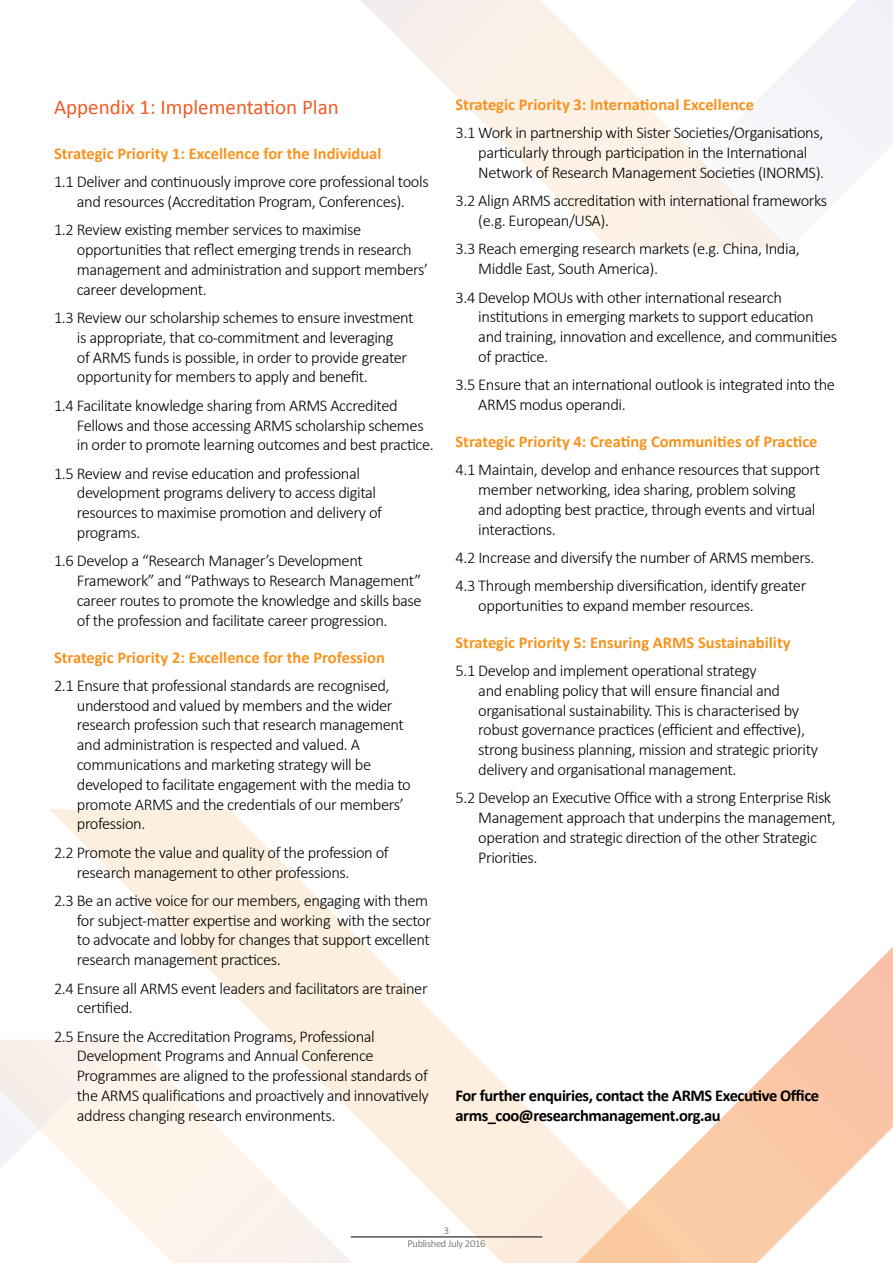
<style>
.page{position:relative;width:893px;height:1263px;background:#fff}
.page>*{position:absolute;margin:0;border:0;box-sizing:border-box;transform-origin:0 0}
.t1{font:21px "Calibri";color:#f15a24}
.t2{font:300 16.5px/19.8px "Calibri";letter-spacing:-.025em;color:#000}
.t3{font:700 16.5px "Calibri";color:#f7931e}
.t4{font:700 16.5px/19.8px "Calibri";letter-spacing:-.025em;color:#000}
.t5{font:300 10.5px "Calibri";letter-spacing:-.025em;color:#58595b}
</style>
<div class="page">
<svg style="left:361px;top:0;width:248px;height:248px"></svg>
<svg style="left:609px;top:0;width:284px;height:248px"></svg>
<svg style="left:0;top:1040px;width:49px;height:128px"></svg>
<svg style="left:720px;top:947px;width:173px;height:316px"></svg>
<svg style="left:49px;top:809px;width:671px;height:454px"></svg>
<hr style="left:351px;top:1237px;width:191px;height:1px;background:#000">
<p class="t1" style="left:54px;top:93px;width:286px">Appendix 1: Implementation Plan</p>
<p class="t3" style="left:54px;top:143px;width:329px">Strategic Priority 1: Excellence for the Individual</p>
<p class="t2" style="left:54px;top:172px;width:376px;text-align:center">1.1 Deliver and continuously improve core professional tools and resources (Accreditation Program, Conferences).</p>
<p class="t2" style="left:77px;top:220px;width:353px;text-indent:-23px">1.2 Review existing member services to maximise opportunities that reflect emerging trends in research management and administration and support members’ career development.</p>
<p class="t2" style="left:77px;top:307px;width:338px;text-indent:-23px">1.3 Review our scholarship schemes to ensure investment is appropriate, that co-commitment and leveraging<br>of ARMS funds is possible, in order to provide greater opportunity for members to apply and benefit.</p>
<p class="t2" style="left:77px;top:395px;width:359px;text-indent:-23px">1.4 Facilitate knowledge sharing from ARMS Accredited<br>Fellows and those accessing ARMS scholarship schemes in order to promote learning outcomes and best practice.</p>
<p class="t2" style="left:77px;top:463px;width:307px;text-indent:-23px">1.5 Review and revise education and professional development programs delivery to access digital resources to maximise promotion and delivery of programs.</p>
<p class="t2" style="left:77px;top:551px;width:346px;text-indent:-23px">1.6 Develop a “Research Manager’s Development Framework” and “Pathways to Research Management” career routes to promote the knowledge and skills base of the profession and facilitate career progression.</p>
<p class="t3" style="left:54px;top:646px;width:332px">Strategic Priority 2: Excellence for the Profession</p>
<p class="t2" style="left:77px;top:675px;width:335px;text-indent:-23px">2.1 Ensure that professional standards are recognised, understood and valued by members and the wider research profession such that research management and administration is respected and valued. A communications and marketing strategy will be developed to facilitate engagement with the media to promote ARMS and the credentials of our members’ profession.</p>
<p class="t2" style="left:77px;top:842px;width:313px;text-indent:-23px">2.2 Promote the value and quality of the profession of research management to other professions.</p>
<p class="t2" style="left:77px;top:890px;width:356px;text-indent:-23px">2.3 Be an active voice for our members, engaging with them for subject-matter expertise and working with the sector to advocate and lobby for changes that support excellent research management practices.</p>
<p class="t2" style="left:77px;top:978px;width:352px;text-indent:-23px">2.4 Ensure all ARMS event leaders and facilitators are trainer certified.</p>
<p class="t2" style="left:77px;top:1026px;width:353px;text-indent:-23px">2.5 Ensure the Accreditation Programs, Professional Development Programs and Annual Conference Programmes are aligned to the professional standards of the ARMS qualifications and proactively and innovatively address changing research environments.</p>
<p class="t3" style="left:455px;top:94px;width:300px">Strategic Priority 3: International Excellence</p>
<p class="t2" style="left:478px;top:123px;width:347px;text-indent:-23px">3.1 Work in partnership with Sister Societies/Organisations, particularly through participation in the International<br>Network of Research Management Societies (INORMS).</p>
<p class="t2" style="left:478px;top:191px;width:350px;text-indent:-23px">3.2 Align ARMS accreditation with international frameworks (e.g. European/USA).</p>
<p class="t2" style="left:478px;top:239px;width:323px;text-indent:-23px">3.3 Reach emerging research markets (e.g. China, India,<br>Middle East, South America).</p>
<p class="t2" style="left:478px;top:287px;width:360px;text-indent:-23px">3.4 Develop MOUs with other international research institutions in emerging markets to support education and training, innovation and excellence, and communities of practice.</p>
<p class="t2" style="left:478px;top:375px;width:358px;text-indent:-23px">3.5 Ensure that an international outlook is integrated into the<br>ARMS modus operandi.</p>
<p class="t3" style="left:455px;top:431px;width:364px">Strategic Priority 4: Creating Communities of Practice</p>
<p class="t2" style="left:478px;top:460px;width:343px;text-indent:-23px">4.1 Maintain, develop and enhance resources that support member networking, idea sharing, problem solving and adopting best practice, through events and virtual interactions.</p>
<p class="t2" style="left:455px;top:543px;width:360px;line-height:28.3px">4.2 Increase and diversify the number of ARMS members.<br>4.3 Through membership diversification, identify greater</p>
<p class="t2" style="left:478px;top:595px;width:277px">opportunities to expand member resources.</p>
<p class="t3" style="left:455px;top:632px;width:337px">Strategic Priority 5: Ensuring ARMS Sustainability</p>
<p class="t2" style="left:478px;top:660px;width:341px;text-indent:-23px">5.1 Develop and implement operational strategy<br>and enabling policy that will ensure financial and organisational sustainability. This is characterised by robust governance practices (efficient and effective), strong business planning, mission and strategic priority delivery and organisational management.</p>
<p class="t2" style="left:478px;top:788px;width:359px;text-indent:-23px">5.2 Develop an Executive Office with a strong Enterprise Risk Management approach that underpins the management, operation and strategic direction of the other Strategic Priorities.</p>
<p class="t4" style="left:455px;top:1085px;width:365px">For further enquiries, contact the ARMS Executive Office arms_coo@researchmanagement.org.au</p>
<p class="t5" style="left:444px;top:1224px;width:7px">3</p>
<p class="t5" style="left:407px;top:1237px;width:79px">Published July 2016</p>
</div>
